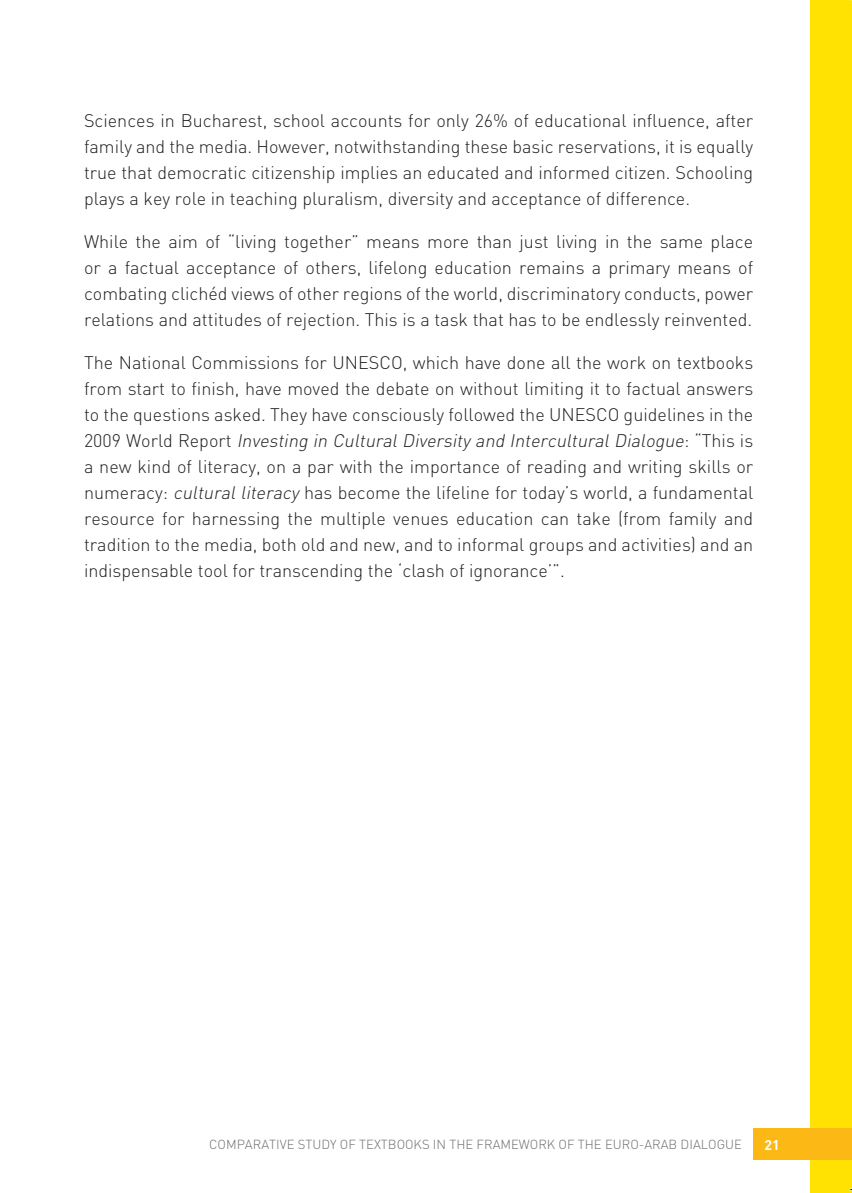
<style>
.page{position:relative;width:852px;height:1193px;background:#fff}
.page>*{position:absolute;margin:0;border:0;box-sizing:border-box;transform-origin:0 0}
.t1{font:300 18px/26px "DIN";color:#231f20;text-align:justify}
.t2{font:700 14px "DIN";color:#fff}
.t3{font:300 13px "DIN";color:#6c6d70}
.s1{font-style:italic}
</style>
<div class="page">
<div style="left:810px;top:0;width:42px;height:1193px;background:#ffe201"></div>
<div style="left:753px;top:1129px;width:99px;height:31px;background:#fcb814"></div>
<p class="t1" style="left:84px;top:107px;width:670px">Sciences in Bucharest, school accounts for only 26% of educational influence, after family and the media. However, notwithstanding these basic reservations, it is equally true that democratic citizenship implies an educated and informed citizen. Schooling plays a key role in teaching pluralism, diversity and acceptance of difference.</p>
<p class="t1" style="left:84px;top:228px;width:670px">While the aim of “living together” means more than just living in the same place or a factual acceptance of others, lifelong education remains a primary means of combating clichéd views of other regions of the world, discriminatory conducts, power relations and attitudes of rejection. This is a task that has to be endlessly reinvented.</p>
<p class="t1" style="left:84px;top:349px;width:670px">The National Commissions for UNESCO, which have done all the work on textbooks from start to finish, have moved the debate on without limiting it to factual answers to the questions asked. They have consciously followed the UNESCO guidelines in the 2 0 0 9 Wo rld R e p o rt <span class="s1">Investing in Cultural Diversity and Intercultural Dialogue</span>: “ T h i s i s a new kind of literacy, on a par with the importance of reading and writing skills or numeracy: <span class="s1">cultural literacy</span> has become the lifeline for today’s world, a fundamental resource for harnessing the multiple venues education can take (from family and tradition to the media, both old and new, and to informal groups and activities) and an indispensable tool for transcending the ‘clash of ignorance’”.</p>
<p class="t3" style="left:209px;top:1137px;width:534px">COMPARATIVE STUDY OF TEXTBOOKS IN THE FRAMEWORK OF THE EURO-ARAB DIALOGUE</p>
<p class="t2" style="left:764px;top:1136px;width:17px">21</p>
</div>
